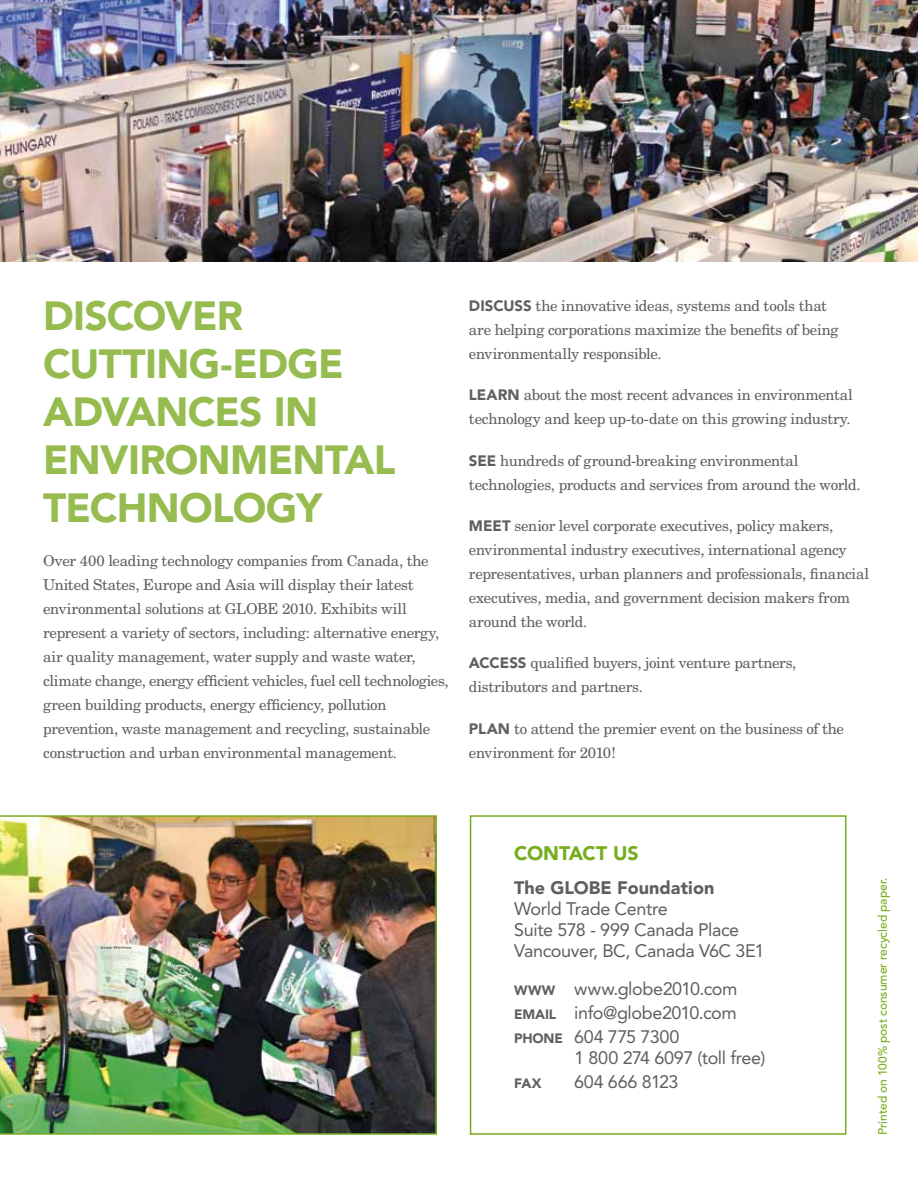
<style>
.page{position:relative;width:918px;height:1188px;background:#fff}
.page>*{position:absolute;margin:0;border:0;box-sizing:border-box;transform-origin:0 0}
.t1{font:900 40.5px/48px "Avenir";letter-spacing:-.02em;color:#96bc50}
.t2{font:900 19.5px "Avenir";letter-spacing:-.01em;color:#76ad1c}
.t3{font:18px/21px "Avenir";letter-spacing:-.02em;color:#5f605d}
.t4{font:900 18px "Avenir";color:#5f605d}
.t5{font:15px/24px "New Century Schlbk";letter-spacing:-.02em;color:#5f605d}
.t6{font:900 13.5px "Avenir";color:#5f605d}
.t7{font:500 12px "Avenir";color:#76ad1c}
.s1{font-family:"Avenir";font-weight:900}
.s2{font-weight:900;font-size:13.5px}
</style>
<div class="page">
<img style="left:0;top:0;width:918px;height:261px">
<div style="left:470px;top:815px;width:376px;height:320px;border:2px solid #76ad1c"></div>
<img style="left:0;top:815px;width:437px;height:320px">
<h1 class="t1" style="left:43px;top:292px;width:354px">DISCOVER<br>CUTTING-EDGE<br>ADVANCES IN<br>ENVIRONMENTAL<br>TECHNOLOGY</h1>
<p class="t5" style="left:43px;top:549px;width:407px">Over 400 leading technology companies from Canada, the United States, Europe and Asia will display their latest environmental solutions at GLOBE 2010. Exhibits will represent a variety of sectors, including: alternative energy, air quality management, water supply and waste water, climate change, energy efficient vehicles, fuel cell technologies, green building products, energy efficiency, pollution prevention, waste management and recycling, sustainable construction and urban environmental management.</p>
<p class="t5" style="left:469px;top:294px;width:371px"><span class="s1">DISCUSS</span> the innovative ideas, systems and tools that are helping corporations maximize the benefits of being environmentally responsible.</p>
<p class="t5" style="left:469px;top:383px;width:385px"><span class="s1">LEARN</span> about the most recent advances in environmental technology and keep up-to-date on this growing industry.</p>
<p class="t5" style="left:469px;top:448px;width:393px"><span class="s1">SEE</span> hundreds of ground-breaking environmental technologies, products and services from around the world.</p>
<p class="t5" style="left:469px;top:514px;width:402px"><span class="s1">MEET</span> senior level corporate executives, policy makers, environmental industry executives, international agency representatives, urban planners and professionals, financial executives, media, and government decision makers from around the world.</p>
<p class="t5" style="left:469px;top:651px;width:329px"><span class="s1">ACCESS</span> qualified buyers, joint venture partners, distributors and partners.</p>
<p class="t5" style="left:469px;top:716px;width:377px"><span class="s1">PLAN</span> to attend the premier event on the business of the environment for 2010!</p>
<h2 class="t2" style="left:514px;top:841px;width:126px">CONTACT US</h2>
<p class="t4" style="left:514px;top:877px;width:202px">The GLOBE Foundation</p>
<p class="t3" style="left:514px;top:899px;width:252px">World Trade Centre<br>Suite 578 - 999 Canada Place<br>Vancouver, BC, Canada V6C 3E1</p>
<p class="t6" style="left:514px;top:982px;width:29px">Www</p>
<p class="t3" style="left:514px;top:977px;width:225px;line-height:24px;text-align:justify;text-indent:60px">www.globe2010.com <span class="s2">EMAIL</span> info@globe2010.com <span class="s2">PHONE</span> 604 775 7300</p>
<p class="t3" style="left:574px;top:1047px;width:193px">1 800 274 6097 (toll free)</p>
<p class="t6" style="left:514px;top:1075px;width:29px">FAX</p>
<p class="t3" style="left:574px;top:1071px;width:106px">604 666 8123</p>
<p class="t7" style="left:876px;top:1135px;width:259px;rotate:-90deg">Printed on 100% post consumer recycled paper.</p>
</div>
